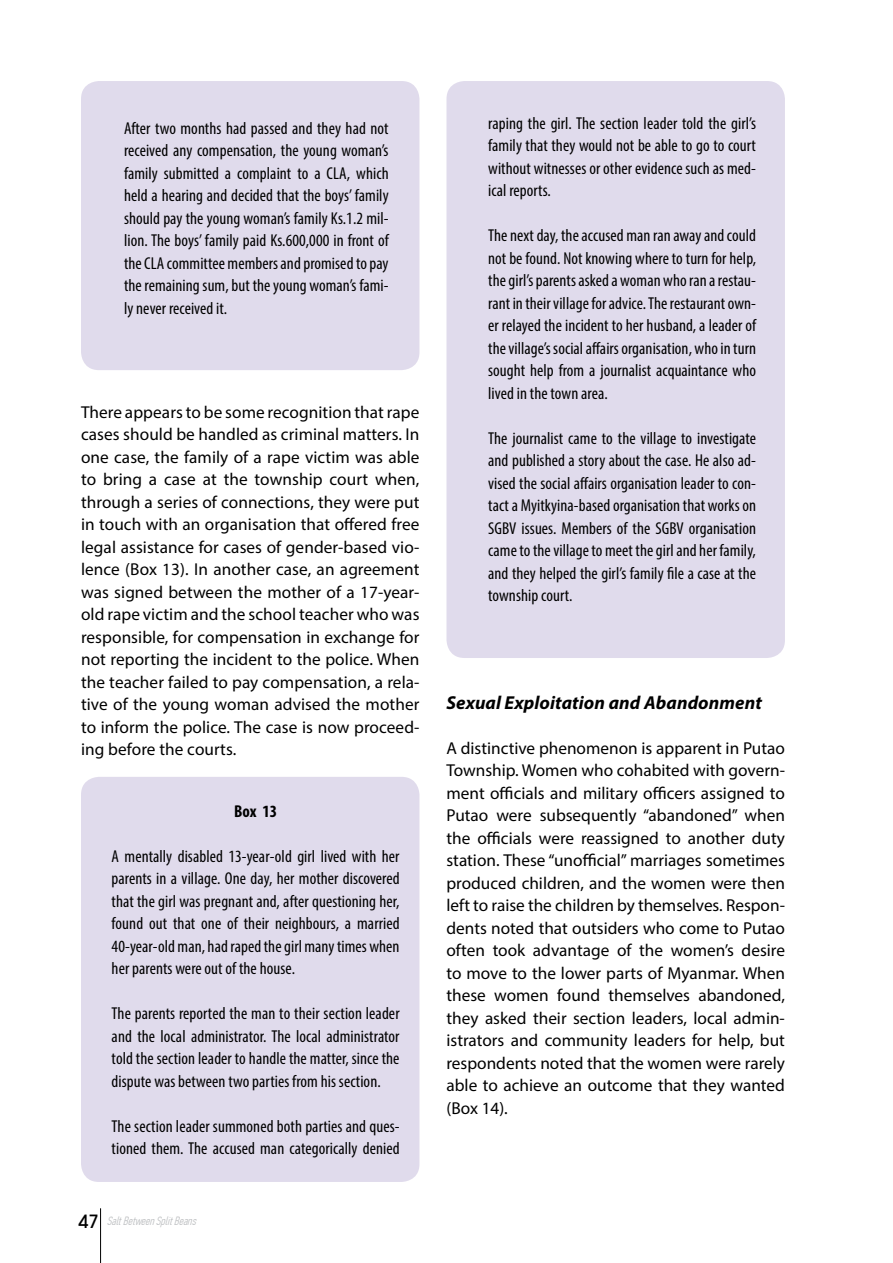
<style>
.page{position:relative;width:893px;height:1263px;background:#fff}
.page>*{position:absolute;margin:0;border:0;box-sizing:border-box;transform-origin:0 0}
.t1{font:italic 700 18.75px "Myriad Pro";letter-spacing:.005em;color:#000}
.t2{font:condensed 17.25px/22.5px "Myriad Pro";letter-spacing:.005em;color:#000;text-align:justify}
.t3{font:17.25px/22.5px "Myriad Pro";color:#000;text-align:justify}
.t4{font:700 condensed 17.25px "Myriad Pro";color:#000}
.t5{font:italic 300 12px "PF Din Text Comp Pro";color:#c0c2c4}
.s1{font-family:"Avant Garde";font-weight:500;font-style:normal;font-size:18.15px;color:#000}
</style>
<div class="page">
<hr style="left:100px;top:1208px;width:1px;height:55px;background:#000">
<div style="left:446px;top:81px;width:339px;height:577px;background:#e0dbec;border-radius:18px"></div>
<div style="left:81px;top:777px;width:338px;height:405px;background:#e0dbec;border-radius:18px"></div>
<div style="left:81px;top:81px;width:338px;height:289px;background:#e0dbec;border-radius:18px"></div>
<p class="t2" style="left:124px;top:117px;width:266px">After two months had passed and they had not received any compensation, the young woman’s family submitted a complaint to a CLA, which held a hearing and decided that the boys’ family should pay the young woman’s family Ks.1.2 mil&shy;lion. The boys’ family paid Ks.600,000 in front of the CLA committee members and promised to pay the remaining sum, but the young woman’s fami&shy;ly never received it.</p>
<p class="t2" style="left:488px;top:112px;width:269px">raping the girl. The section leader told the girl’s family that they would not be able to go to court without witnesses or other evidence such as med&shy;ical reports.</p>
<p class="t2" style="left:488px;top:224px;width:269px">The next day, the accused man ran away and could not be found. Not knowing where to turn for help, the girl’s parents asked a woman who ran a restau&shy;rant in their village for advice. The restaurant own&shy;er relayed the incident to her husband, a leader of the village’s social affairs organisation, who in turn sought help from a journalist acquaintance who lived in the town area.</p>
<p class="t2" style="left:488px;top:426px;width:269px">The journalist came to the village to investigate and published a story about the case. He also ad&shy;vised the social affairs organisation leader to con&shy;tact a Myitkyina-based organisation that works on SGBV issues. Members of the SGBV organisation came to the village to meet the girl and her family, and they helped the girl’s family file a case at the township court.</p>
<p class="t3" style="left:81px;top:401px;width:340px">There appears to be some recognition that rape cases should be handled as criminal matters. In one case, the family of a rape victim was able to bring a case at the township court when, through a series of connections, they were put in touch with an organisation that offered free legal assistance for cases of gender-based vio&shy;lence (Box 13). In another case, an agreement was signed between the mother of a 17-year&shy;old rape victim and the school teacher who was responsible, for compensation in exchange for not reporting the incident to the police. When the teacher failed to pay compensation, a rela&shy;tive of the young woman advised the mother to inform the police. The case is now proceed&shy;ing before the courts.</p>
<p class="t1" style="left:446px;top:691px;width:317px">Sexual Exploitation and Abandonment</p>
<p class="t3" style="left:446px;top:736px;width:340px">A distinctive phenomenon is apparent in Putao Township. Women who cohabited with govern&shy;ment officials and military officers assigned to Putao were subsequently “abandoned” when the officials were reassigned to another duty station. These “unofficial” marriages sometimes produced children, and the women were then left to raise the children by themselves. Respon&shy;dents noted that outsiders who come to Putao often took advantage of the women’s desire to move to the lower parts of Myanmar. When these women found themselves abandoned, they asked their section leaders, local admin&shy;istrators and community leaders for help, but respondents noted that the women were rarely able to achieve an outcome that they wanted (Box 14).</p>
<p class="t4" style="left:234px;top:800px;width:45px">Box 13</p>
<p class="t2" style="left:112px;top:844px;width:289px">A mentally disabled 13-year-old girl lived with her parents in a village. One day, her mother discovered that the girl was pregnant and, after questioning her, found out that one of their neighbours, a married 40-year-old man, had raped the girl many times when her parents were out of the house.</p>
<p class="t2" style="left:112px;top:1002px;width:289px">The parents reported the man to their section leader and the local administrator. The local administrator told the section leader to handle the matter, since the dispute was between two parties from his section.</p>
<p class="t2" style="left:112px;top:1114px;width:289px">The section leader summoned both parties and ques&shy;tioned them. The accused man categorically denied</p>
<p class="t5" style="left:78px;top:1214px;width:122px"><span class="s1">4 7</span> SaltBetweenSplitBeans</p>
</div>
